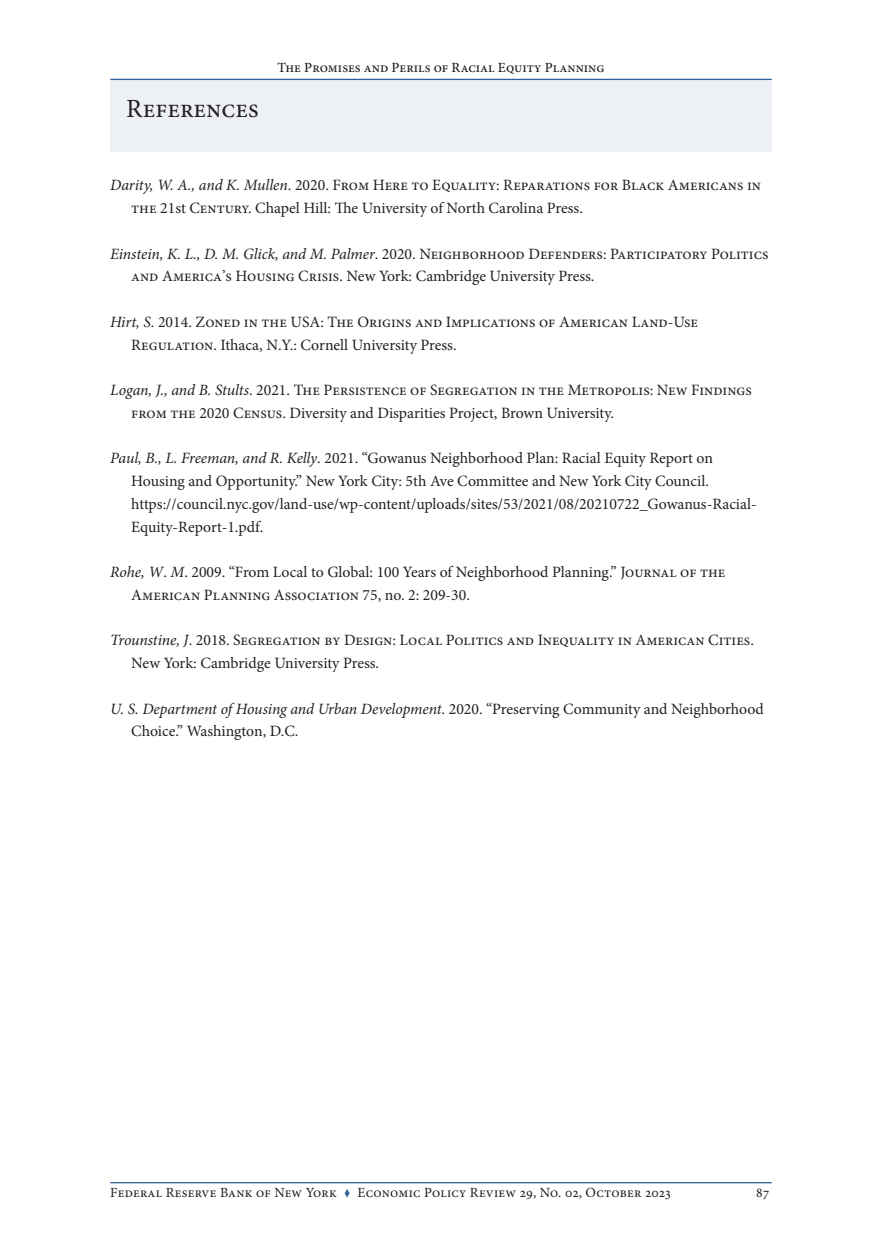
<style>
.page{position:relative;width:882px;height:1260px;background:#fff}
.page>*{position:absolute;margin:0;border:0;box-sizing:border-box;transform-origin:0 0}
.t1{font:26.25px "Minion Pro";color:#231f20}
.References{font:15.75px/22.8px "Minion Pro";color:#231f20}
.t2{font:14px "Minion Pro";letter-spacing:.015em;color:#231f20}
.t3{font:500 14px "Minion Pro";color:#231f20}
.s1{font-style:italic}
.s2{color:#336095}
</style>
<div class="page">
<div style="left:110px;top:79px;width:662px;height:73px;background:#edf1f6"></div>
<hr style="left:110px;top:79px;width:662px;height:1px;background:#336095">
<hr style="left:110px;top:1182px;width:662px;height:1px;background:#336095">
<h1 class="t1" style="left:126px;top:91px;width:134px">References</h1>
<p class="t3" style="left:278px;top:58px;width:328px">The Promises and Perils of Racial Equity Planning</p>
<p class="References" style="left:131px;top:174px;width:631px;text-indent:-21px"><span class="s1">Darity, W. A., and K. Mullen</span>. 2020. From Here to Equality: Reparations for Black Americans in the 21st Century. Chapel Hill: The University of North Carolina Press.</p>
<p class="References" style="left:131px;top:242px;width:639px;text-indent:-21px"><span class="s1">Einstein, K. L., D. M. Glick, and M. Palmer</span>. 2020. Neighborhood Defenders: Participatory Politics and America’s Housing Crisis. New York: Cambridge University Press.</p>
<p class="References" style="left:131px;top:310px;width:569px;text-indent:-21px"><span class="s1">Hirt, S</span>. 2014. Zoned in the USA: The Origins and Implications of American Land-Use<br>Regulation. Ithaca, N.Y.: Cornell University Press.</p>
<p class="References" style="left:131px;top:379px;width:622px;text-indent:-21px"><span class="s1">Logan, J., and B. Stults</span>. 2021. The Persistence of Segregation in the Metropolis: New Findings from the 2020 Census. Diversity and Disparities Project, Brown University.</p>
<p class="References" style="left:131px;top:447px;width:627px;text-indent:-21px"><span class="s1">Paul, B., L. Freeman, and R. Kelly</span>. 2021. “Gowanus Neighborhood Plan: Racial Equity Report on Housing and Opportunity.” New York City: 5th Ave Committee and New York City Council. https://council.nyc.gov/land-use/wp-content/uploads/sites/53/2021/08/20210722_Gowanus-Racial-Equity-Report-1.pdf.</p>
<p class="References" style="left:131px;top:561px;width:596px;text-indent:-21px"><span class="s1">Rohe, W</span>. <span class="s1">M</span>. 2009. “From Local to Global: 100 Years of Neighborhood Planning.” Journal of the<br>American Planning Association 75, no. 2: 209-30.</p>
<p class="References" style="left:131px;top:629px;width:624px;text-indent:-21px"><span class="s1">Trounstine, J</span>. 2018. Segregation by Design: Local Politics and Inequality in American Cities.<br>New York: Cambridge University Press.</p>
<p class="References" style="left:131px;top:697px;width:634px;text-indent:-21px"><span class="s1">U. S. Department of Housing and Urban Development</span>. 2020. “Preserving Community and Neighborhood<br>Choice.” Washington, D.C.</p>
<p class="t2" style="left:110px;top:1183px;width:562px">Federal Reserve Bank of New York <span class="s2">▼</span> Economic Policy Review 29, No. 02, October 2023</p>
<p class="t2" style="left:756px;top:1183px;width:14px">87</p>
</div>
